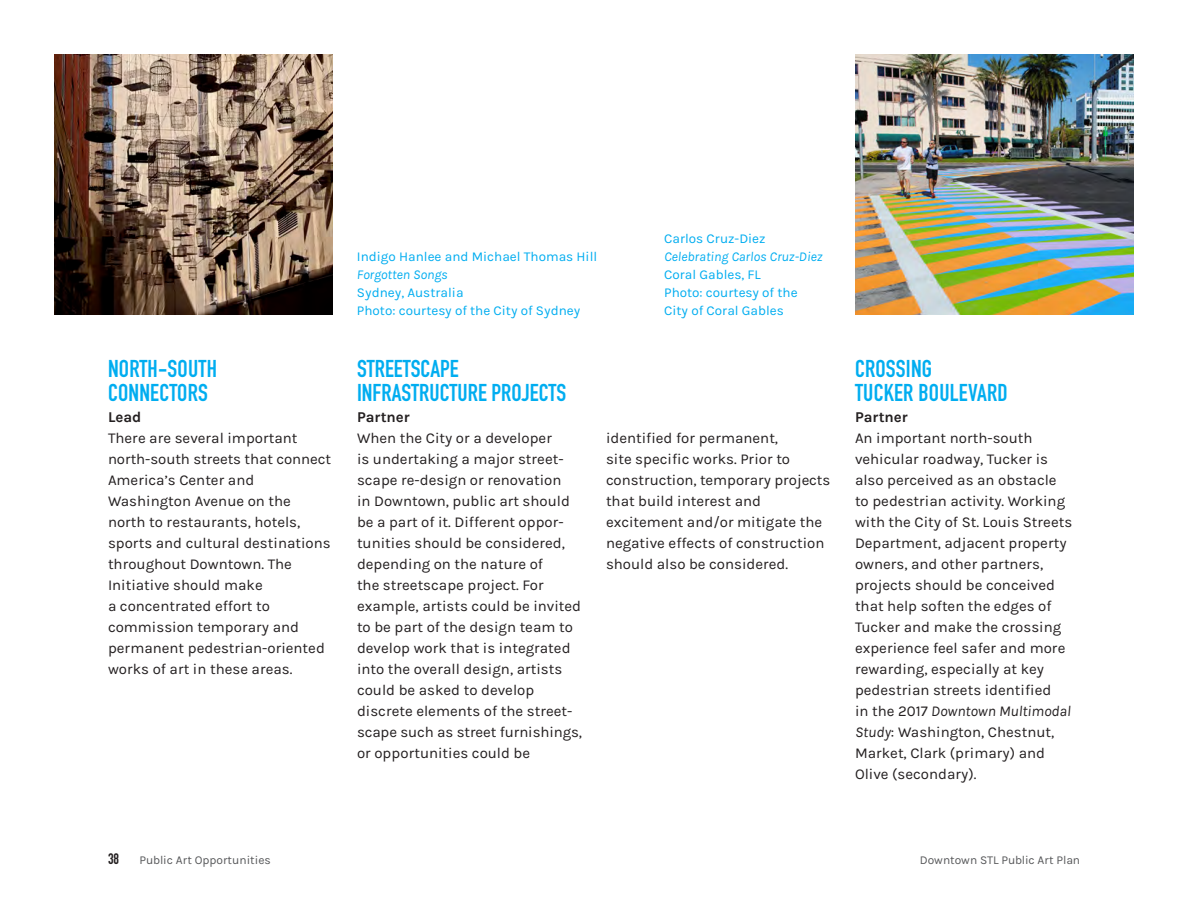
<style>
.page{position:relative;width:1188px;height:918px;background:#fff}
.page>*{position:absolute;margin:0;border:0;box-sizing:border-box;transform-origin:0 0}
.t1{font:700 24px/24px "DIN Condensed";letter-spacing:.01em;color:#00adf0}
.t2{font:15px/21px "Karla";color:#231f20}
.t3{font:700 15px "Karla";color:#231f20}
.t4{font:700 15px "DIN Condensed";color:#231f20}
.t5{font:13.5px/18px "Karla";color:#00adf0}
.t6{font:12px "Karla";color:#57585a}
.s1{font-style:italic}
</style>
<div class="page">
<img style="left:54px;top:54px;width:279px;height:261px">
<img style="left:855px;top:54px;width:279px;height:261px">
<p class="t1" style="left:108px;top:357px;width:110px">NORTH-SOUTH<br>CONNECTORS</p>
<p class="t3" style="left:108px;top:408px;width:35px">Lead</p>
<p class="t2" style="left:108px;top:428px;width:225px">There are several important north-south streets that connect<br>America’s Center and<br>Washington Avenue on the north to restaurants, hotels, sports and cultural destinations throughout Downtown. The<br>Initiative should make<br>a concentrated effort to commission temporary and permanent pedestrian-oriented works of art in these areas.</p>
<p class="t5" style="left:357px;top:248px;width:242px">Indigo Hanlee and Michael Thomas Hill<br><span class="s1">Forgotten Songs<br></span>Sydney, Australia<br>Photo: courtesy of the City of Sydney</p>
<p class="t5" style="left:664px;top:230px;width:160px">Carlos Cruz-Diez<br><span class="s1">Celebrating Carlos Cruz-Diez<br></span>Coral Gables, FL<br>Photo: courtesy of the<br>City of Coral Gables</p>
<p class="t1" style="left:357px;top:357px;width:211px">STREETSCAPE<br>INFRASTRUCTURE PROJECTS</p>
<p class="t3" style="left:357px;top:408px;width:55px">Partner</p>
<p class="t2" style="left:357px;top:428px;width:226px">When the City or a developer<br>is undertaking a major street&shy;scape re-design or renovation<br>in Downtown, public art should be a part of it. Different oppor&shy;tunities should be considered, depending on the nature of<br>the streetscape project. For example, artists could be invited to be part of the design team to develop work that is integrated into the overall design, artists could be asked to develop discrete elements of the street&shy;scape such as street furnishings, or opportunities could be</p>
<p class="t2" style="left:606px;top:428px;width:226px">identified for permanent,<br>site specific works. Prior to construction, temporary projects that build interest and excitement and/or mitigate the negative effects of construction should also be considered.</p>
<p class="t1" style="left:855px;top:357px;width:154px">CROSSING<br>TUCKER BOULEVARD</p>
<p class="t3" style="left:855px;top:408px;width:55px">Partner</p>
<p class="t2" style="left:855px;top:428px;width:219px">An important north-south vehicular roadway, Tucker is also perceived as an obstacle to pedestrian activity. Working with the City of St. Louis Streets<br>Department, adjacent property owners, and other partners, projects should be conceived that help soften the edges of<br>Tucker and make the crossing experience feel safer and more rewarding, especially at key pedestrian streets identified<br>in the 2017 <span class="s1">Downtown Multimodal<br>Study</span>: Washington, Chestnut,<br>Market, Clark (primary) and<br>Olive (secondary).</p>
<p class="t4" style="left:108px;top:849px;width:13px">38</p>
<p class="t6" style="left:140px;top:853px;width:133px">Public Art Opportunities</p>
<p class="t6" style="left:920px;top:853px;width:162px">Downtown STL Public Art Plan</p>
</div>
